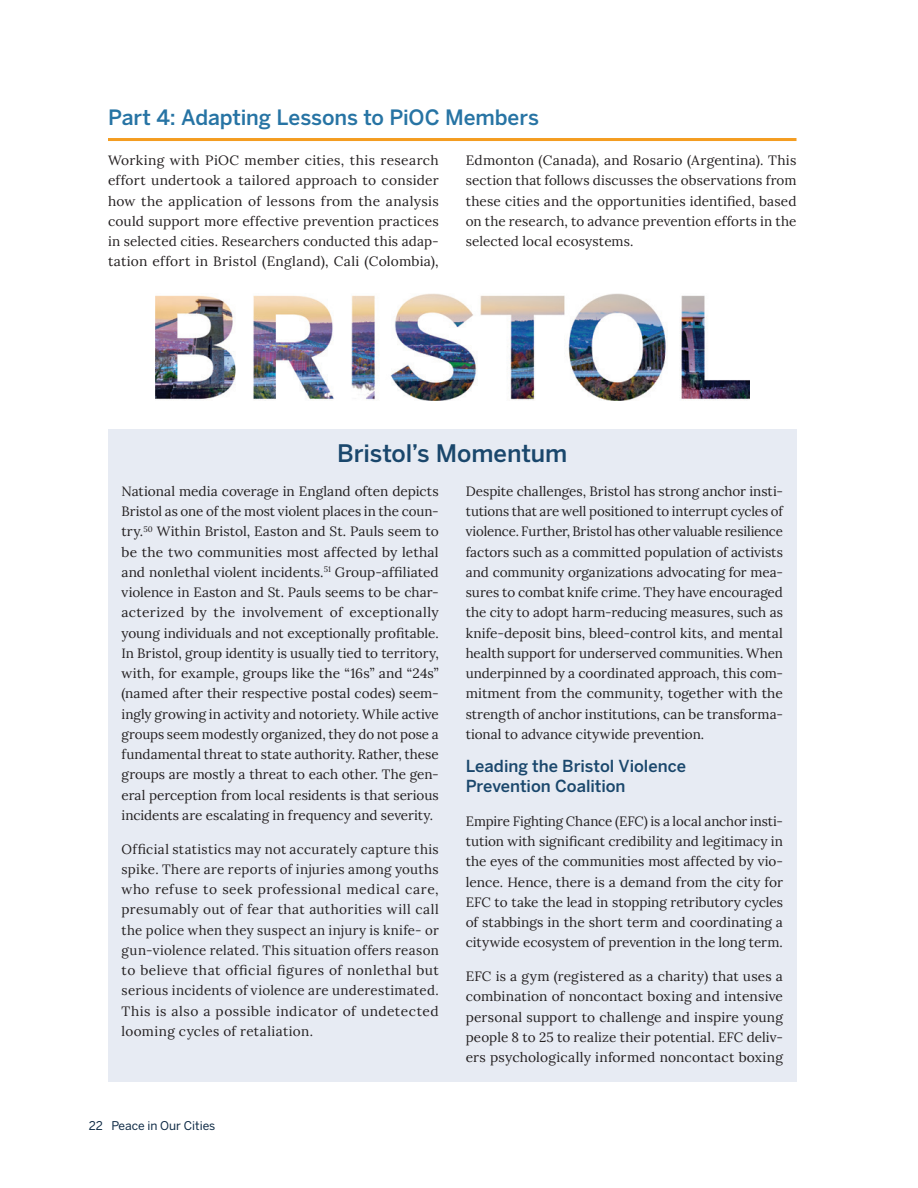
<style>
.page{position:relative;width:918px;height:1188px;background:#fff}
.page>*{position:absolute;margin:0;border:0;box-sizing:border-box;transform-origin:0 0}
.t1{font:500 24px "Benton Sans";letter-spacing:-.005em;color:#1a476c}
.t2{font:500 21px "Benton Sans";letter-spacing:-.005em;color:#2774a4}
.t3{font:500 16.5px/19.8px "Benton Sans";color:#1a476c}
.t4{font:13.5px/20.2px "Lora";letter-spacing:.01em;color:#231f20;text-align:justify}
.t5{font:12px "Benton Sans";color:#0e2a45}
</style>
<div class="page">
<div style="left:108px;top:430px;width:688px;height:652px;background:#e7ebf3"></div>
<hr style="left:108px;top:138px;width:688px;height:3px;background:#f49d21">
<img style="left:155px;top:294px;width:594px;height:107px">
<h2 class="t2" style="left:108px;top:104px;width:433px">Part 4: Adapting Lessons to PiOC Members</h2>
<p class="t4" style="left:108px;top:149px;width:332px">Working with PiOC member cities, this research effort undertook a tailored approach to consider how the application of lessons from the analysis could support more effective prevention practices in selected cities. Researchers conducted this adap&shy;tation effort in Bristol (England), Cali (Colombia),</p>
<p class="t4" style="left:466px;top:149px;width:332px">Edmonton (Canada), and Rosario (Argentina). This section that follows discusses the observations from these cities and the opportunities identified, based on the research, to advance prevention efforts in the selected local ecosystems.</p>
<h1 class="t1" style="left:337px;top:439px;width:232px">Bristol’s Momentum</h1>
<p class="t4" style="left:122px;top:480px;width:319px">National media coverage in England often depicts Bristol as one of the most violent places in the coun&shy;try.<sup>50</sup> Within Bristol, Easton and St. Pauls seem to be the two communities most affected by lethal and nonlethal violent incidents.<sup>51</sup> Group-affiliated violence in Easton and St. Pauls seems to be char&shy;acterized by the involvement of exceptionally young individuals and not exceptionally profitable.<br>In Bristol, group identity is usually tied to territory, with, for example, groups like the “16s” and “24s” (named after their respective postal codes) seem&shy;ingly growing in activity and notoriety. While active groups seem modestly organized, they do not pose a fundamental threat to state authority. Rather, these groups are mostly a threat to each other. The gen&shy;eral perception from local residents is that serious incidents are escalating in frequency and severity.</p>
<p class="t4" style="left:122px;top:838px;width:319px">Official statistics may not accurately capture this spike. There are reports of injuries among youths who refuse to seek professional medical care, presumably out of fear that authorities will call the police when they suspect an injury is knife- or gun-violence related. This situation offers reason to believe that official figures of nonlethal but serious incidents of violence are underestimated.<br>This is also a possible indicator of undetected looming cycles of retaliation.</p>
<p class="t4" style="left:466px;top:480px;width:319px">Despite challenges, Bristol has strong anchor insti&shy;tutions that are well positioned to interrupt cycles of violence. Further, Bristol has other valuable resilience factors such as a committed population of activists and community organizations advocating for mea&shy;sures to combat knife crime. They have encouraged the city to adopt harm-reducing measures, such as knife-deposit bins, bleed-control kits, and mental health support for underserved communities. When underpinned by a coordinated approach, this com&shy;mitment from the community, together with the strength of anchor institutions, can be transforma&shy;tional to advance citywide prevention.</p>
<p class="t3" style="left:466px;top:757px;width:222px">Leading the Bristol Violence<br>Prevention Coalition</p>
<p class="t4" style="left:466px;top:810px;width:319px">Empire Fighting Chance (EFC) is a local anchor insti&shy;tution with significant credibility and legitimacy in the eyes of the communities most affected by vio&shy;lence. Hence, there is a demand from the city for EFC to take the lead in stopping retributory cycles of stabbings in the short term and coordinating a citywide ecosystem of prevention in the long term.</p>
<p class="t4" style="left:466px;top:965px;width:319px">EFC is a gym (registered as a charity) that uses a combination of noncontact boxing and intensive personal support to challenge and inspire young people 8 to 25 to realize their potential. EFC deliv&shy;ers psychologically informed noncontact boxing</p>
<p class="t5" style="left:89px;top:1119px;width:128px">22 Peace in Our Cities</p>
</div>
